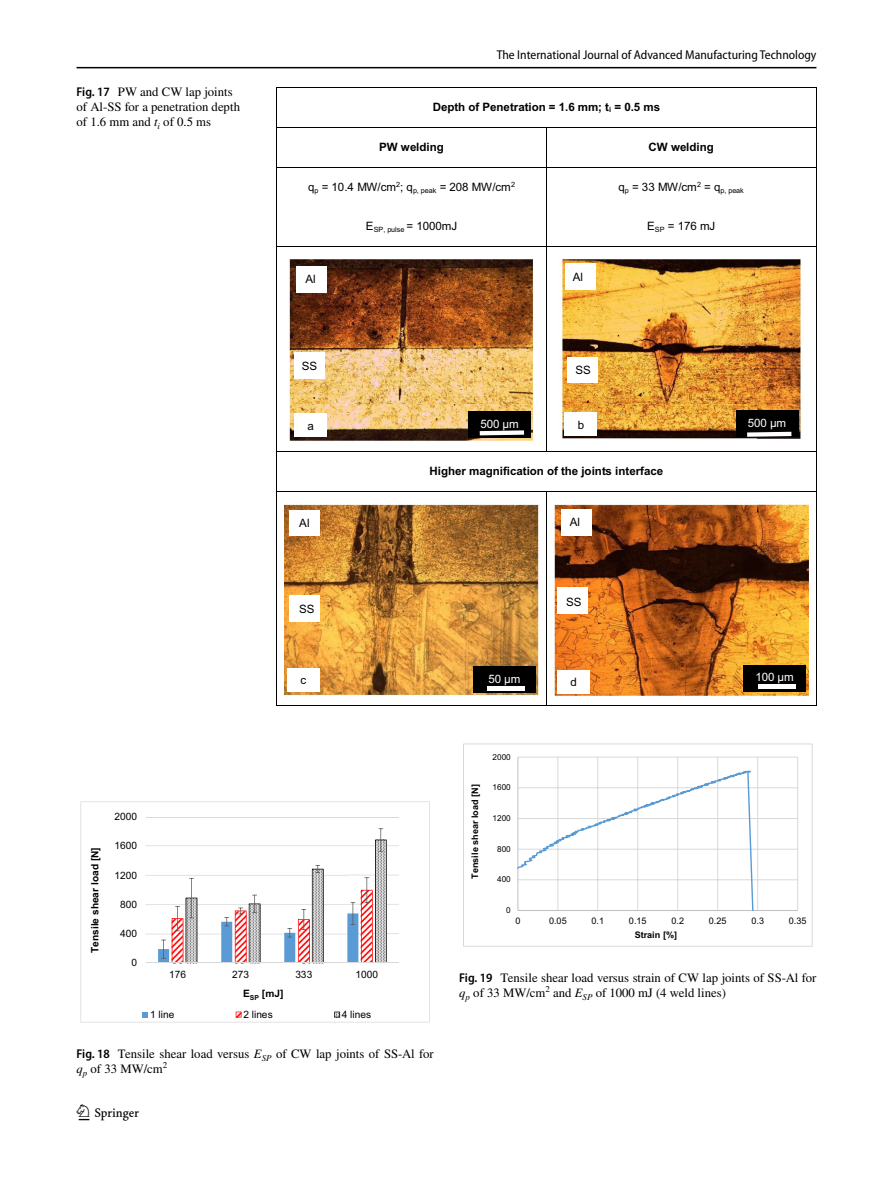
<style>
.page{position:relative;width:893px;height:1187px;background:#fff}
.page>*{position:absolute;margin:0;border:0;box-sizing:border-box;transform-origin:0 0}
.t1{font:22.5px "Springnew Regular 2";color:#000}
.t2{font:12.75px/15px "STIX";color:#000}
.t3{font:semi-condensed 12.75px "Myriad Pro";color:#000}
.t4{font:11.55px "Arial MT9";letter-spacing:-.005em;color:#000}
.t5{font:11.55px "Arial Bold MT13";color:#000}
.t6{font:11.55px "Arial MT9";letter-spacing:-.005em;color:#fff}
.t7{font:10.2px "Arial MT10";color:#000}
.t8{font:10.2px "Arial Bold MT14";color:#000}
.t9{font:9px "Arial Bold MT15";color:#000}
.t10{font:9px "Arial MT11";color:#000}
.t11{font:8.25px "Arial MT11";color:#000}
.s1{font-family:"Myriad Pro";font-weight:600;font-stretch:semi-condensed}
.s2{font-style:italic}
</style>
<div class="page">
<hr style="left:77px;top:67px;width:739px;height:1px;background:#000">
<img style="left:284px;top:260px;width:524px;height:435px">
<hr style="left:277px;top:87px;width:539px;height:1px;background:#000">
<hr style="left:276px;top:87px;width:1px;height:40px;background:#000">
<hr style="left:816px;top:87px;width:1px;height:40px;background:#000">
<hr style="left:277px;top:127px;width:269px;height:1px;background:#000">
<hr style="left:547px;top:127px;width:269px;height:1px;background:#000">
<hr style="left:276px;top:127px;width:1px;height:40px;background:#000">
<hr style="left:546px;top:127px;width:1px;height:40px;background:#000">
<hr style="left:816px;top:127px;width:1px;height:40px;background:#000">
<hr style="left:277px;top:167px;width:269px;height:1px;background:#000">
<hr style="left:547px;top:167px;width:269px;height:1px;background:#000">
<hr style="left:276px;top:167px;width:1px;height:79px;background:#000">
<hr style="left:546px;top:167px;width:1px;height:79px;background:#000">
<hr style="left:816px;top:167px;width:1px;height:79px;background:#000">
<hr style="left:277px;top:246px;width:269px;height:1px;background:#000">
<hr style="left:547px;top:246px;width:269px;height:1px;background:#000">
<hr style="left:276px;top:247px;width:1px;height:204px;background:#000">
<hr style="left:546px;top:247px;width:1px;height:204px;background:#000">
<hr style="left:816px;top:247px;width:1px;height:204px;background:#000">
<hr style="left:277px;top:451px;width:269px;height:1px;background:#000">
<hr style="left:547px;top:451px;width:269px;height:1px;background:#000">
<hr style="left:276px;top:452px;width:1px;height:39px;background:#000">
<hr style="left:816px;top:452px;width:1px;height:39px;background:#000">
<hr style="left:277px;top:491px;width:269px;height:1px;background:#000">
<hr style="left:547px;top:491px;width:269px;height:1px;background:#000">
<hr style="left:276px;top:492px;width:1px;height:213px;background:#000">
<hr style="left:277px;top:705px;width:269px;height:1px;background:#000">
<hr style="left:546px;top:492px;width:1px;height:213px;background:#000">
<hr style="left:547px;top:705px;width:269px;height:1px;background:#000">
<hr style="left:816px;top:492px;width:1px;height:213px;background:#000">
<div style="left:295px;top:413px;width:32px;height:24px;background:#fff"></div>
<div style="left:565px;top:412px;width:32px;height:24px;background:#fff"></div>
<div style="left:287px;top:668px;width:32px;height:23px;background:#fff"></div>
<div style="left:557px;top:670px;width:33px;height:23px;background:#fff"></div>
<div style="left:469px;top:411px;width:62px;height:27px;background:#000"></div>
<svg style="left:480px;top:430px;width:44px;height:5px"></svg>
<div style="left:736px;top:410px;width:62px;height:27px;background:#000"></div>
<svg style="left:747px;top:432px;width:44px;height:5px"></svg>
<div style="left:473px;top:666px;width:62px;height:27px;background:#000"></div>
<hr style="left:488px;top:686px;width:37px;height:4px;background:#fff">
<div style="left:744px;top:665px;width:62px;height:26px;background:#000"></div>
<hr style="left:758px;top:684px;width:38px;height:4px;background:#fff">
<div style="left:296px;top:266px;width:31px;height:26px;background:#fff"></div>
<div style="left:294px;top:352px;width:31px;height:26px;background:#fff"></div>
<div style="left:565px;top:264px;width:31px;height:26px;background:#fff"></div>
<div style="left:567px;top:357px;width:30px;height:26px;background:#fff"></div>
<div style="left:289px;top:510px;width:31px;height:26px;background:#fff"></div>
<div style="left:290px;top:595px;width:30px;height:26px;background:#fff"></div>
<div style="left:561px;top:509px;width:31px;height:26px;background:#fff"></div>
<div style="left:557px;top:588px;width:31px;height:26px;background:#fff"></div>
<svg style="left:80px;top:801px;width:350px;height:221px"></svg>
<div style="left:459px;top:743px;width:357px;height:203px;background:linear-gradient(to bottom,#fff,#fff)"></div>
<div style="left:463px;top:744px;width:349px;height:202px;background:#fff"></div>
<hr style="left:518px;top:879px;width:280px;height:1px;background:#d9d9d9">
<hr style="left:518px;top:848px;width:280px;height:1px;background:#d9d9d9">
<hr style="left:518px;top:818px;width:280px;height:1px;background:#d9d9d9">
<hr style="left:518px;top:787px;width:280px;height:1px;background:#d9d9d9">
<hr style="left:518px;top:756px;width:280px;height:1px;background:#d9d9d9">
<hr style="left:558px;top:757px;width:1px;height:153px;background:#d9d9d9">
<hr style="left:597px;top:757px;width:1px;height:153px;background:#d9d9d9">
<hr style="left:637px;top:757px;width:1px;height:153px;background:#d9d9d9">
<hr style="left:677px;top:757px;width:1px;height:153px;background:#d9d9d9">
<hr style="left:717px;top:757px;width:1px;height:153px;background:#d9d9d9">
<hr style="left:757px;top:757px;width:1px;height:153px;background:#d9d9d9">
<hr style="left:797px;top:757px;width:1px;height:153px;background:#d9d9d9">
<hr style="left:518px;top:757px;width:1px;height:153px;background:#bfbfbf">
<hr style="left:518px;top:910px;width:280px;height:1px;background:#bfbfbf">
<svg style="left:518px;top:770px;width:241px;height:141px"></svg>
<div style="left:463px;top:743px;width:349px;height:203px;border:1px solid #d9d9d9"></div>
<p class="t2" style="left:77px;top:85px;width:165px"><span class="s1">Fig. 17</span> PW and CW lap joints of Al-SS for a penetration depth of 1.6 mm and <span class="s2">t</span><sub>i</sub> of 0.5 ms</p>
<p class="t3" style="left:497px;top:48px;width:321px">The International Journal of Advanced Manufacturing Technology</p>
<p class="t5" style="left:433px;top:99px;width:229px">Depth of Penetration = 1.6 mm; t<sub>i</sub> = 0.5 ms</p>
<p class="t5" style="left:379px;top:139px;width:66px">PW welding</p>
<p class="t5" style="left:649px;top:139px;width:67px">CW welding</p>
<p class="t4" style="left:308px;top:179px;width:208px">q<sub>p</sub> = 10.4 MW/cm<sup>2</sup>; q<sub>p,</sub> <sub>peak</sub> = 208 MW/cm<sup>2</sup></p>
<p class="t4" style="left:366px;top:218px;width:93px">E<sub>SP,</sub> <sub>pulse</sub> = 1000mJ</p>
<p class="t4" style="left:618px;top:179px;width:127px">q<sub>p</sub> = 33 MW/cm<sup>2</sup> = q<sub>p,</sub> <sub>peak</sub></p>
<p class="t4" style="left:647px;top:218px;width:70px">E<sub>SP</sub> = 176 mJ</p>
<p class="t4" style="left:305px;top:271px;width:12px">Al</p>
<p class="t4" style="left:302px;top:358px;width:17px">SS</p>
<p class="t4" style="left:573px;top:268px;width:12px">Al</p>
<p class="t4" style="left:575px;top:362px;width:17px">SS</p>
<p class="t6" style="left:480px;top:415px;width:40px">500 µm</p>
<p class="t6" style="left:748px;top:415px;width:40px">500 µm</p>
<p class="t4" style="left:308px;top:418px;width:8px">a</p>
<p class="t4" style="left:578px;top:416px;width:8px">b</p>
<p class="t4" style="left:299px;top:515px;width:12px">Al</p>
<p class="t4" style="left:299px;top:601px;width:17px">SS</p>
<p class="t5" style="left:430px;top:463px;width:235px">Higher magnification of the joints interface</p>
<p class="t4" style="left:570px;top:514px;width:12px">Al</p>
<p class="t4" style="left:566px;top:594px;width:17px">SS</p>
<p class="t6" style="left:488px;top:670px;width:34px">50 µm</p>
<p class="t6" style="left:755px;top:669px;width:40px">100 µm</p>
<p class="t4" style="left:300px;top:672px;width:7px">c</p>
<p class="t4" style="left:570px;top:674px;width:8px">d</p>
<p class="t11" style="left:493px;top:751px;width:20px">2000</p>
<p class="t8" style="left:88px;top:952px;width:107px;rotate:-90deg">Tensile shear load [N]</p>
<p class="t7" style="left:115px;top:809px;width:24px">2000</p>
<p class="t7" style="left:115px;top:838px;width:24px">1600</p>
<p class="t7" style="left:115px;top:867px;width:24px">1200</p>
<p class="t7" style="left:120px;top:897px;width:18px">800</p>
<p class="t7" style="left:120px;top:926px;width:18px">400</p>
<p class="t7" style="left:132px;top:955px;width:7px">0</p>
<p class="t7" style="left:169px;top:967px;width:18px">176</p>
<p class="t7" style="left:232px;top:967px;width:18px">273</p>
<p class="t7" style="left:295px;top:967px;width:18px">333</p>
<p class="t7" style="left:356px;top:967px;width:24px">1000</p>
<p class="t8" style="left:243px;top:986px;width:42px">E<sub>SP</sub> [mJ]</p>
<p class="t7" style="left:150px;top:1007px;width:26px">1 line</p>
<p class="t7" style="left:243px;top:1007px;width:31px">2 lines</p>
<p class="t7" style="left:342px;top:1007px;width:31px">4 lines</p>
<p class="t2" style="left:77px;top:1046px;width:359px"><span class="s1">Fig. 18</span> Tensile shear load versus <span class="s2">E</span><sub>SP</sub> of CW lap joints of SS-Al for <span class="s2">q</span><sub>p</sub> of 33 MW/cm<sup>2</sup></p>
<h1 class="t1" style="left:79px;top:1104px;width:62px">1 3</h1>
<p class="t9" style="left:469px;top:878px;width:96px;rotate:-90deg">T ne e l i s hs r ae o l da N[ ]</p>
<p class="t11" style="left:493px;top:781px;width:20px">1600</p>
<p class="t11" style="left:493px;top:812px;width:20px">1200</p>
<p class="t11" style="left:497px;top:843px;width:15px">800</p>
<p class="t11" style="left:497px;top:873px;width:15px">400</p>
<p class="t11" style="left:506px;top:904px;width:6px">0</p>
<p class="t10" style="left:515px;top:914px;width:7px">0</p>
<p class="t10" style="left:549px;top:914px;width:19px">0.05</p>
<p class="t10" style="left:591px;top:914px;width:14px">0.1</p>
<p class="t10" style="left:629px;top:914px;width:19px">0.15</p>
<p class="t10" style="left:671px;top:914px;width:14px">0.2</p>
<p class="t10" style="left:709px;top:914px;width:19px">0.25</p>
<p class="t10" style="left:751px;top:914px;width:14px">0.3</p>
<p class="t10" style="left:789px;top:914px;width:19px">0.35</p>
<p class="t9" style="left:635px;top:928px;width:44px">Strain [%]</p>
<p class="t2" style="left:459px;top:970px;width:359px"><span class="s1">Fig. 19</span> Tensile shear load versus strain of CW lap joints of SS-Al for <span class="s2">q</span><sub>p</sub> of 33 MW/cm<sup>2</sup> and <span class="s2">E</span><sub>SP</sub> of 1000 mJ (4 weld lines)</p>
</div>
